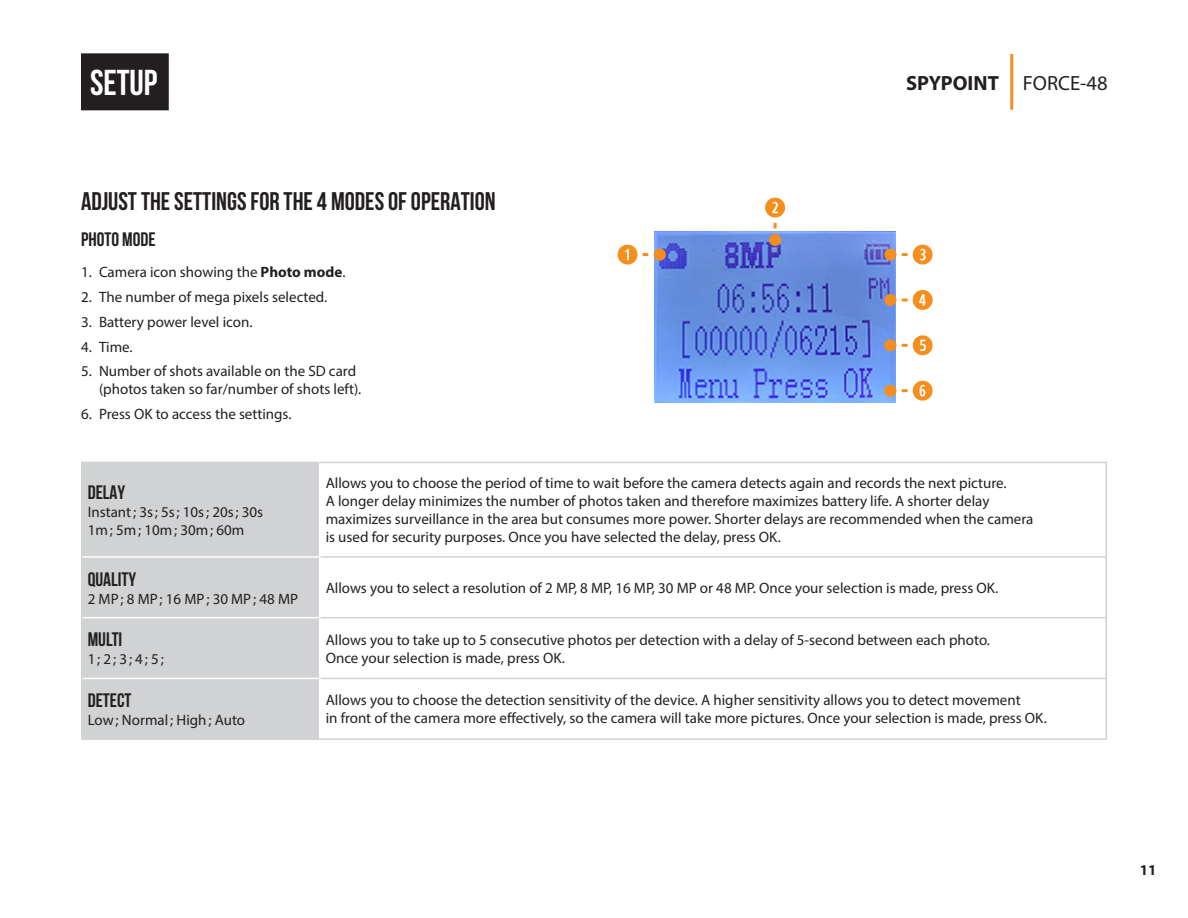
<style>
.page{position:relative;width:1188px;height:918px;background:#fff}
.page>*{position:absolute;margin:0;border:0;box-sizing:border-box;transform-origin:0 0}
.TABLE_DES_MATIÈRES{font:700 36px "Bebas Neue";color:#fff}
.TITRE{font:700 25.5px "Bebas Neue";color:#231f20}
.t1{font:700 20.55px "Myriad Pro";color:#231f20}
.SOUS-TITRE_TABLEAU{font:700 19.5px "Bebas Neue";color:#231f20}
.SOUS-TITRE{font:700 19.5px "Bebas Neue";color:#231f20}
.TEXTE_COURANT{font:15px/18px "Myriad Pro";color:#231f20}
.t2{font:700 15px "Myriad Pro";color:#231f20}
.s1{font-weight:700}
.s2{font-weight:400}
</style>
<div class="page">
<hr style="left:1010px;top:54px;width:3px;height:56px;background:#f68e1e">
<img style="left:655px;top:232px;width:240px;height:171px">
<svg style="left:618px;top:245px;width:42px;height:20px"></svg>
<div style="left:654px;top:249px;width:12px;height:12px;background:#f68e1e;border-radius:50%"></div>
<svg style="left:890px;top:245px;width:43px;height:20px"></svg>
<div style="left:884px;top:249px;width:12px;height:12px;background:#f68e1e;border-radius:50%"></div>
<svg style="left:890px;top:290px;width:43px;height:20px"></svg>
<div style="left:884px;top:294px;width:12px;height:12px;background:#f68e1e;border-radius:50%"></div>
<svg style="left:890px;top:335px;width:43px;height:20px"></svg>
<div style="left:884px;top:339px;width:12px;height:12px;background:#f68e1e;border-radius:50%"></div>
<svg style="left:890px;top:381px;width:43px;height:20px"></svg>
<div style="left:884px;top:385px;width:12px;height:12px;background:#f68e1e;border-radius:50%"></div>
<svg style="left:765px;top:198px;width:20px;height:42px"></svg>
<div style="left:769px;top:234px;width:12px;height:12px;background:#f68e1e;border-radius:50%"></div>
<div style="left:82px;top:463px;width:237px;height:275px;background:#d1d2d4"></div>
<svg style="left:321px;top:463px;width:785px;height:275px"></svg>
<hr style="left:81px;top:463px;width:1px;height:94px;background:#d1d2d4">
<hr style="left:320px;top:462px;width:787px;height:1px;background:#d1d2d4">
<hr style="left:1106px;top:463px;width:1px;height:93px;background:#d1d2d4">
<hr style="left:81px;top:557px;width:1px;height:61px;background:#d1d2d4">
<hr style="left:320px;top:556px;width:787px;height:2px;background:#d1d2d4">
<hr style="left:1106px;top:558px;width:1px;height:59px;background:#d1d2d4">
<hr style="left:81px;top:618px;width:1px;height:60px;background:#d1d2d4">
<hr style="left:320px;top:617px;width:787px;height:1px;background:#d1d2d4">
<hr style="left:1106px;top:618px;width:1px;height:60px;background:#d1d2d4">
<hr style="left:81px;top:678px;width:1px;height:60px;background:#d1d2d4">
<hr style="left:320px;top:678px;width:787px;height:1px;background:#d1d2d4">
<hr style="left:1106px;top:679px;width:1px;height:59px;background:#d1d2d4">
<hr style="left:320px;top:738px;width:787px;height:2px;background:#d1d2d4">
<hr style="left:82px;top:556px;width:238px;height:2px;background:#fff">
<hr style="left:82px;top:617px;width:238px;height:1px;background:#fff">
<hr style="left:82px;top:678px;width:238px;height:1px;background:#fff">
<hr style="left:81px;top:738px;width:239px;height:2px;background:#d1d2d4">
<hr style="left:81px;top:462px;width:239px;height:1px;background:#d1d2d4">
<div style="left:81px;top:53px;width:88px;height:57px;background:#231f20"></div>
<p class="TABLE_DES_MATIÈRES" style="left:90px;top:63px;width:69px">SETUP</p>
<p class="TITRE" style="left:81px;top:187px;width:416px">ADJUST THE SETTINGS FOR THE 4 MODES OF OPERATION</p>
<p class="SOUS-TITRE" style="left:81px;top:228px;width:76px">PHOTO MODE</p>
<p class="TEXTE_COURANT" style="left:81px;top:263px;width:266px">1. Camera icon showing the <span class="s1">Photo mode</span>.</p>
<p class="TEXTE_COURANT" style="left:81px;top:288px;width:248px">2. The number of mega pixels selected.</p>
<p class="TEXTE_COURANT" style="left:81px;top:313px;width:173px">3. Battery power level icon.</p>
<p class="TEXTE_COURANT" style="left:81px;top:337px;width:53px">4. Time.</p>
<p class="TEXTE_COURANT" style="left:99px;top:362px;width:264px;text-indent:-18px">5. Number of shots available on the SD card (photos taken so far/number of shots left).</p>
<p class="TEXTE_COURANT" style="left:81px;top:405px;width:212px">6. Press OK to access the settings.</p>
<h3 class="t1" style="left:906px;top:69px;width:203px">SPYPOINT <span class="s2">FORCE-48</span></h3>
<p class="SOUS-TITRE_TABLEAU" style="left:88px;top:482px;width:39px">DELAY</p>
<p class="TEXTE_COURANT" style="left:88px;top:503px;width:177px">Instant; 3s; 5s; 10s; 20s; 30s<br>1m; 5m; 10m; 30m; 60m</p>
<p class="SOUS-TITRE_TABLEAU" style="left:88px;top:568px;width:50px">QUALITY</p>
<p class="TEXTE_COURANT" style="left:88px;top:589px;width:212px">2 MP; 8 MP; 16 MP; 30 MP; 48 MP</p>
<p class="SOUS-TITRE_TABLEAU" style="left:88px;top:629px;width:36px">MULTI</p>
<p class="TEXTE_COURANT" style="left:88px;top:650px;width:78px">1; 2; 3; 4; 5;</p>
<p class="SOUS-TITRE_TABLEAU" style="left:88px;top:690px;width:45px">DETECT</p>
<p class="TEXTE_COURANT" style="left:88px;top:711px;width:159px">Low; Normal ; High; Auto</p>
<p class="TEXTE_COURANT" style="left:326px;top:474px;width:709px">Allows you to choose the period of time to wait before the camera detects again and records the next picture.<br>A longer delay minimizes the number of photos taken and therefore maximizes battery life. A shorter delay maximizes surveillance in the area but consumes more power. Shorter delays are recommended when the camera is used for security purposes. Once you have selected the delay, press OK.</p>
<p class="TEXTE_COURANT" style="left:326px;top:579px;width:674px">Allows you to select a resolution of 2 MP, 8 MP, 16 MP, 30 MP or 48 MP. Once your selection is made, press OK.</p>
<p class="TEXTE_COURANT" style="left:326px;top:630px;width:666px">Allows you to take up to 5 consecutive photos per detection with a delay of 5-second between each photo.<br>Once your selection is made, press OK.</p>
<p class="TEXTE_COURANT" style="left:326px;top:691px;width:723px">Allows you to choose the detection sensitivity of the device. A higher sensitivity allows you to detect movement<br>in front of the camera more effectively, so the camera will take more pictures. Once your selection is made, press OK.</p>
<p class="t2" style="left:1140px;top:860px;width:18px">11</p>
</div>
